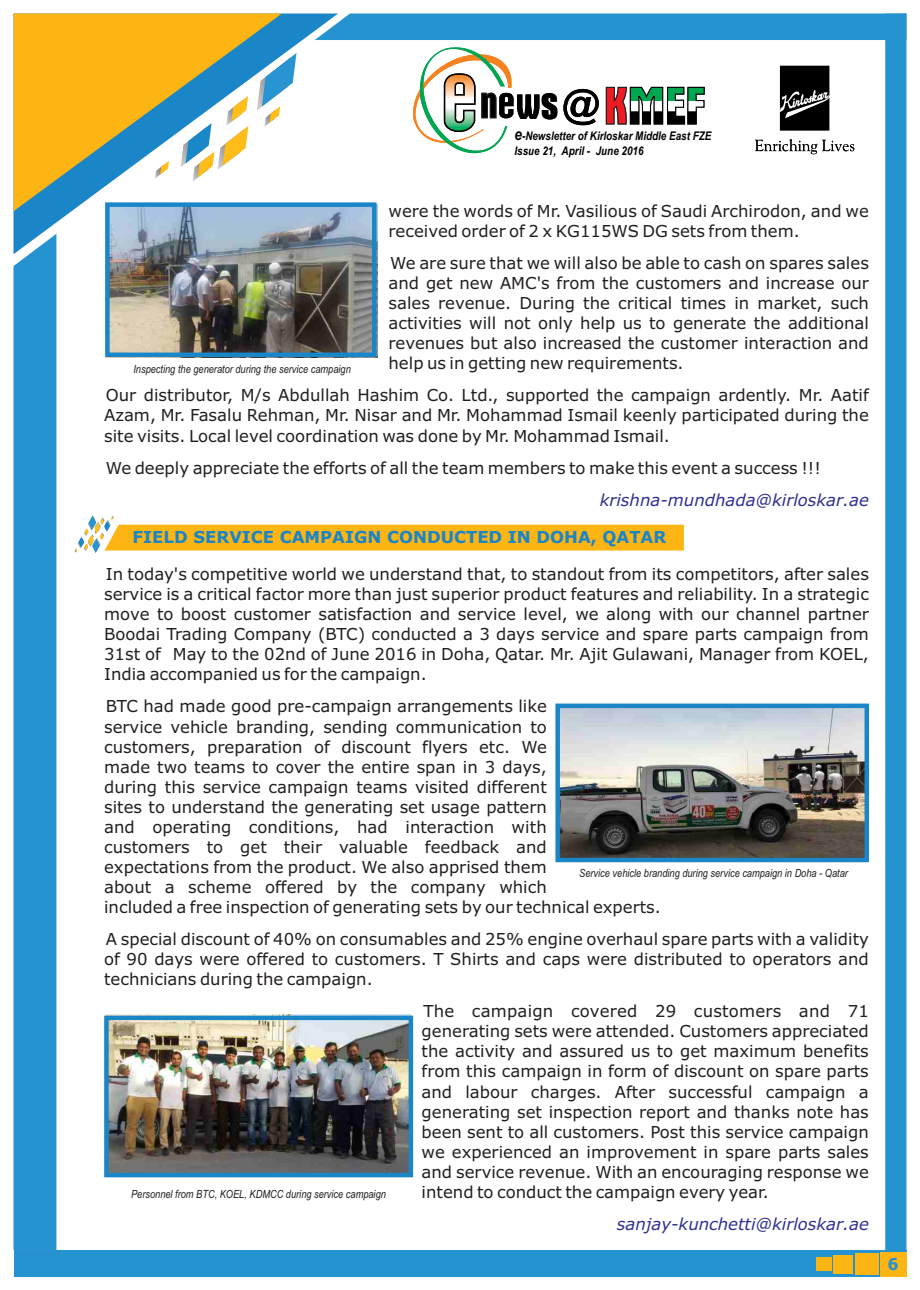
<style>
.page{position:relative;width:920px;height:1290px;background:#fff}
.page>*{position:absolute;margin:0;border:0;box-sizing:border-box;transform-origin:0 0}
.t1{font:39.3px "Impact";color:#000;scale:.92 1}
.t2{font:16.5px/20.1px "Verdana";color:#231f20;text-align:justify}
.t3{font:italic 16.5px "Verdana";color:#2e3092}
.t4{font:700 16.5px "Verdana";color:#1a85c7}
.t5{font:700 16.5px "Tahoma";color:#2693d1}
.t6{font:italic 700 12px/14.4px "Arial";color:#000;scale:.82 1}
.t7{font:italic 11.25px "Arial Narrow";color:#231f20}
.s1{font-size:16.5px}
.s2{font-family:"Ebrima";font-weight:400;color:#fff}
</style>
<div class="page">
<svg style="left:14px;top:14px;width:301px;height:240px"></svg>
<svg style="left:14px;top:14px;width:268px;height:197px;fill:#fdb514"></svg>
<div style="left:14px;top:1250px;width:892px;height:26px;background:#2693d1"></div>
<svg style="left:315px;top:14px;width:570px;height:141px"></svg>
<div style="left:14px;top:234px;width:42px;height:1016px;background:#2693d1"></div>
<div style="left:885px;top:14px;width:21px;height:1238px;background:#2693d1"></div>
<div style="left:880px;top:1252px;width:27px;height:25px;background:#fdb514"></div>
<div style="left:855px;top:1253px;width:24px;height:22px;background:#fdb514"></div>
<div style="left:833px;top:1255px;width:20px;height:18px;background:#fdb514"></div>
<div style="left:816px;top:1257px;width:15px;height:14px;background:#fdb514"></div>
<svg style="left:75px;top:515px;width:609px;height:38px"></svg>
<img style="left:110px;top:205px;width:268px;height:152px">
<div style="left:105px;top:202px;width:272px;height:155px;border:4px solid #1a85c7"></div>
<img style="left:560px;top:708px;width:304px;height:149px">
<img style="left:109px;top:1020px;width:299px;height:152px">
<div style="left:555px;top:703px;width:314px;height:159px;border:4px solid #1a85c7"></div>
<div style="left:104px;top:1015px;width:309px;height:162px;border:4px solid #1a85c7"></div>
<h1 class="t1" style="left:541px;top:88px;width:20px">s</h1>
<p class="t6" style="left:515px;top:130px;width:241px"><span class="s1">e</span>-Newsletter of Kirloskar Middle East FZE<br>Issue 21, April - June 2016</p>
<p class="t2" style="left:389px;top:202px;width:482px">were the words of Mr. Vasilious of Saudi Archirodon, and we received order of 2 x KG115WS DG sets from them.</p>
<p class="t2" style="left:389px;top:254px;width:482px">We are sure that we will also be able to cash on spares sales and get new AMC's from the customers and increase our sales revenue. During the critical times in market, such activities will not only help us to generate the additional revenues but also increased the customer interaction and help us in getting new requirements.</p>
<p class="t2" style="left:104px;top:387px;width:766px">Our distributor, M/s Abdullah Hashim Co. Ltd., supported the campaign ardently. Mr. Aatif Azam, Mr. Fasalu Rehman, Mr. Nisar and Mr. Mohammad Ismail keenly participated during the site visits. Local level coordination was done by Mr. Mohammad Ismail.</p>
<p class="t2" style="left:106px;top:459px;width:716px">We deeply appreciate the efforts of all the team members to make this event a success !!!</p>
<p class="t3" style="left:600px;top:493px;width:271px">krishna-mundhada@kirloskar.ae</p>
<p class="t7" style="left:133px;top:365px;width:219px">Inspecting the generator during the service campaign</p>
<p class="t4" style="left:133px;top:530px;width:535px">FIELD SERVICE CAMPAIGN CONDUCTED IN DOHA, QATAR</p>
<p class="t2" style="left:104px;top:565px;width:766px">In today's competitive world we understand that, to standout from its competitors, after sales service is a critical factor more than just superior product features and reliability. In a strategic move to boost customer satisfaction and service level, we along with our channel partner Boodai Trading Company (BTC) conducted a 3 days service and spare parts campaign from 31st of May to the 02nd of June 2016 in Doha, Qatar. Mr. Ajit Gulawani, Manager from KOEL, India accompanied us for the campaign.</p>
<p class="t2" style="left:104px;top:698px;width:558px;text-align:left">BTC had made good pre-campaign arrangements like<br>service vehicle branding, sending communication to<br>customers, preparation of discount flyers etc. We<br>made two teams to cover the entire span in 3 days,<br>during this service campaign teams visited different<br>sites to understand the generating set usage pattern<br>and operating conditions, had interaction with<br>customers to get their valuable feedback and<br>expectations from the product. We also apprised them<br>about a scheme offered by the company which<br>included a free inspection of generating sets by our technical experts.</p>
<p class="t2" style="left:104px;top:930px;width:766px">A special discount of 40% on consumables and 25% engine overhaul spare parts with a validity of 90 days were offered to customers. T Shirts and caps were distributed to operators and technicians during the campaign.</p>
<p class="t2" style="left:422px;top:1003px;width:449px">The campaign covered 29 customers and 71 generating sets were attended. Customers appreciated the activity and assured us to get maximum benefits from this campaign in form of discount on spare parts and labour charges. After successful campaign a generating set inspection report and thanks note has been sent to all customers. Post this service campaign we experienced an improvement in spare parts sales and service revenue. With an encouraging response we intend to conduct the campaign every year.</p>
<p class="t3" style="left:617px;top:1217px;width:254px">sanjay-kunchetti@kirloskar.ae</p>
<p class="t7" style="left:579px;top:868px;width:270px">Service vehicle branding during service campaign in Doha - Qatar</p>
<p class="t7" style="left:131px;top:1190px;width:256px">Personnel from BTC, KOEL, KDMCC during service campaign</p>
<p class="t5" style="left:888px;top:1258px;width:13px">6<span class="s2">1</span></p>
</div>
